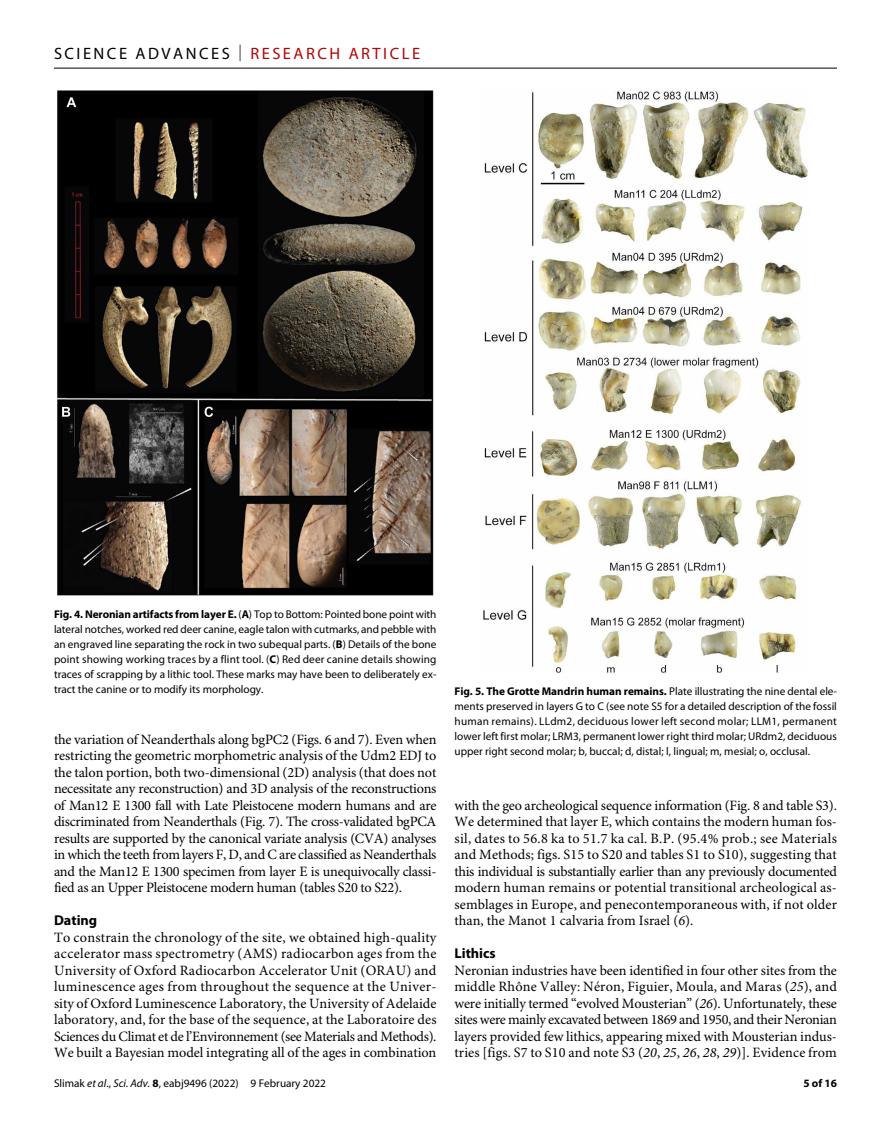
<style>
.page{position:relative;width:891px;height:1134px;background:#fff}
.page>*{position:absolute;margin:0;border:0;box-sizing:border-box;transform-origin:0 0}
.t1{font:16.5px "Myriad Pro";letter-spacing:.15em;color:#000}
.t2{font:14.25px/16.5px "Minion Pro";letter-spacing:-.005em;color:#000;text-align:justify}
.t3{font:700 14.25px "Myriad Pro";color:#000}
.t4{font:11.25px/15px "Myriad Pro";color:#000;text-align:justify}
.t5{font:700 11.25px "Myriad Pro";color:#000}
.s1{font-weight:300}
.s2{color:#b10508}
.s3{font-weight:700}
.s4{font-style:italic}
</style>
<div class="page">
<hr style="left:54px;top:68px;width:783px;height:1px;background:#000">
<img style="left:483px;top:90px;width:325px;height:583px">
<img style="left:57px;top:90px;width:377px;height:506px">
<p class="t1" style="left:54px;top:40px;width:368px">SCIENCE ADVANCES <span class="s1">|</span> <span class="s2">RESEARCH ARTICLE</span></p>
<p class="t4" style="left:54px;top:607px;width:384px"><span class="s3">Fig. 4. Neronian artifacts from layer E.</span> (<span class="s3">A</span>) Top to Bottom: Pointed bone point with lateral notches, worked red deer canine, eagle talon with cutmarks, and pebble with an engraved line separating the rock in two subequal parts. (<span class="s3">B</span>) Details of the bone point showing working traces by a flint tool. (<span class="s3">C</span>) Red deer canine details showing traces of scrapping by a lithic tool. These marks may have been to deliberately ex&shy;tract the canine or to modify its morphology.</p>
<p class="t2" style="left:54px;top:732px;width:384px">the variation of Neanderthals along bgPC2 (Figs. 6 and 7). Even when restricting the geometric morphometric analysis of the Udm2 EDJ to the talon portion, both two-dimensional (2D) analysis (that does not necessitate any reconstruction) and 3D analysis of the reconstructions of Man12 E 1300 fall with Late Pleistocene modern humans and are discriminated from Neanderthals (Fig. 7). The cross-validated bgPCA results are supported by the canonical variate analysis (CVA) analyses in which the teeth from layers F, D, and C are classified as Neanderthals and the Man12 E 1300 specimen from layer E is unequivocally classi&shy;fied as an Upper Pleistocene modern human (tables S20 to S22).</p>
<p class="t3" style="left:54px;top:909px;width:45px">Dating</p>
<p class="t2" style="left:54px;top:930px;width:384px">To constrain the chronology of the site, we obtained high-quality accelerator mass spectrometry (AMS) radiocarbon ages from the University of Oxford Radiocarbon Accelerator Unit (ORAU) and luminescence ages from throughout the sequence at the Univer&shy;sity of Oxford Luminescence Laboratory, the University of Adelaide laboratory, and, for the base of the sequence, at the Laboratoire des Sciences du Climat et de l’Environnement (see Materials and Methods).<br>We built a Bayesian model integrating all of the ages in combination</p>
<p class="t4" style="left:54px;top:1076px;width:274px">Slimak <span class="s4">et al</span>., <span class="s4">Sci. Adv.</span> <span class="s3">8</span>, eabj9496 (2022) 9 February 2022</p>
<p class="t4" style="left:454px;top:684px;width:384px"><span class="s3">Fig. 5. The Grotte Mandrin human remains.</span> Plate illustrating the nine dental ele&shy;ments preserved in layers G to C (see note S5 for a detailed description of the fossil human remains). LLdm2, deciduous lower left second molar; LLM1, permanent lower left first molar; LRM3, permanent lower right third molar; URdm2, deciduous upper right second molar; b, buccal; d, distal; l, lingual; m, mesial; o, occlusal.</p>
<p class="t2" style="left:454px;top:798px;width:384px">with the geo archeological sequence information (Fig. 8 and table S3).<br>We determined that layer E, which contains the modern human fos&shy;sil, dates to 56.8 ka to 51.7 ka cal. B.P. (95.4% prob.; see Materials and Methods; figs. S15 to S20 and tables S1 to S10), suggesting that this individual is substantially earlier than any previously documented modern human remains or potential transitional archeological as&shy;semblages in Europe, and penecontemporaneous with, if not older than, the Manot 1 calvaria from Israel (<span class="s4">6</span>).</p>
<p class="t3" style="left:454px;top:942px;width:43px">Lithics</p>
<p class="t2" style="left:454px;top:963px;width:384px">Neronian industries have been identified in four other sites from the middle Rhône Valley: Néron, Figuier, Moula, and Maras (<span class="s4">25</span>), and were initially termed “evolved Mousterian” (<span class="s4">26</span>). Unfortunately, these sites were mainly excavated between 1869 and 1950, and their Neronian layers provided few lithics, appearing mixed with Mousterian indus&shy;tries [figs. S7 to S10 and note S3 (<span class="s4">20</span>, <span class="s4">25</span>, <span class="s4">26</span>, <span class="s4">28</span>, <span class="s4">29</span>)]. Evidence from</p>
<p class="t5" style="left:803px;top:1074px;width:35px">5 of 16</p>
</div>
